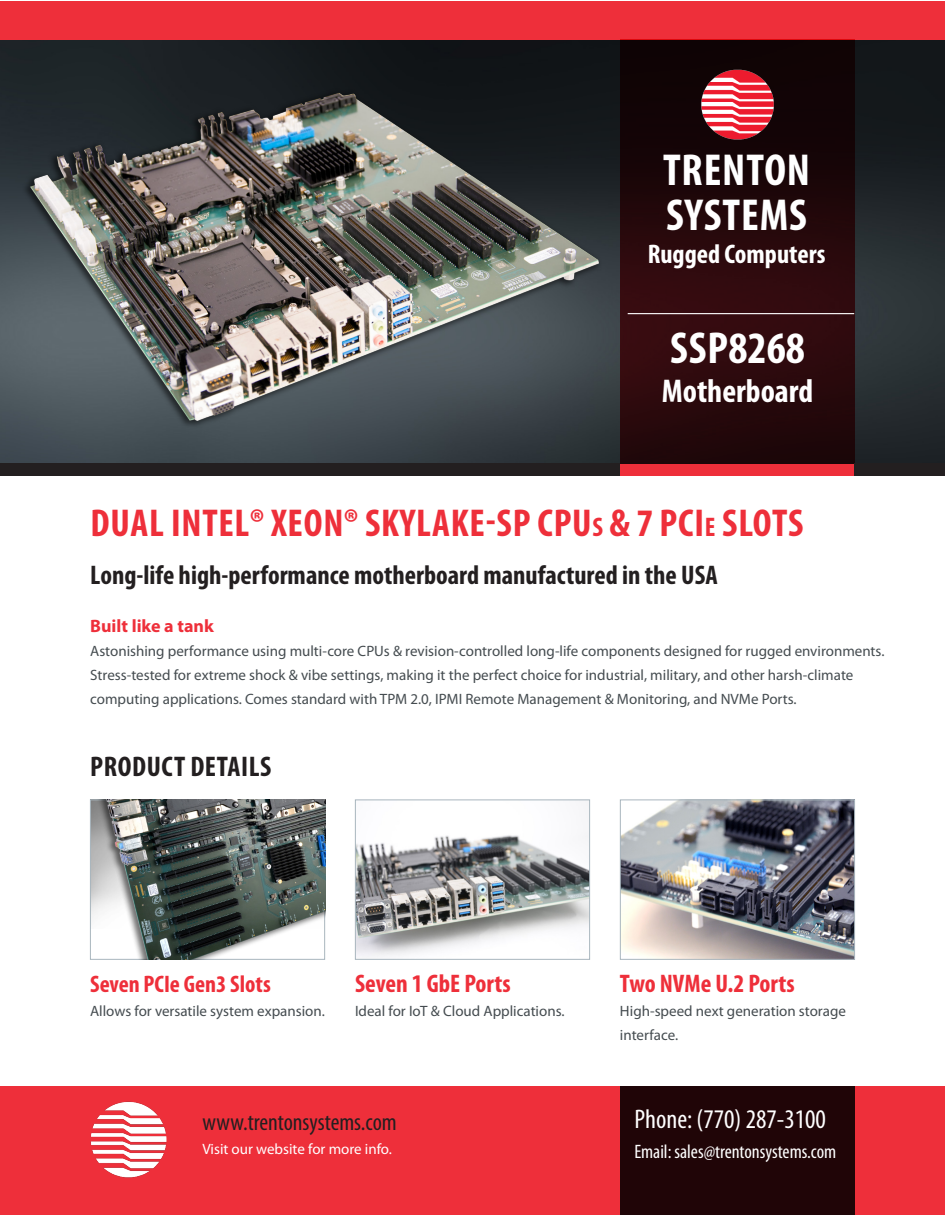
<style>
.page{position:relative;width:945px;height:1215px;background:#fff}
.page>*{position:absolute;margin:0;border:0;box-sizing:border-box;transform-origin:0 0}
.Product_description{font:700 condensed 45px "Myriad Pro";letter-spacing:.02em;color:#fff}
.Heading_1{font:700 condensed 39px "Myriad Pro";letter-spacing:.02em;color:#ee2f3a}
.Product_description2{font:700 condensed 33px "Myriad Pro";color:#fff}
.Heading_3{font:700 condensed 28.5px "Myriad Pro";letter-spacing:.02em;color:#231f20}
.Heading_1-2{font:700 condensed 27px "Myriad Pro";color:#231f20}
.contact_data{font:condensed 27px "Myriad Pro";color:#fff}
.Product_description2-2{font:700 condensed 27px "Myriad Pro";color:#fff}
.t1{font:700 condensed 25.5px "Myriad Pro";color:#ee2f3a}
.Heading_2{font:condensed 24px "Myriad Pro";color:#231f20}
.Heading_4{font:700 condensed 24px "Myriad Pro";color:#ee2f3a}
.contact_data-2{font:condensed 19.5px "Myriad Pro";color:#fff}
.Intro_text_blue{font:700 18px "Myriad Pro";color:#ee2f3a}
.t2{font:15px/24px "Myriad Pro";color:#454c50}
.t3{font:15px "Myriad Pro";color:#fff}
.s1{font-size:27px}
</style>
<div class="page">
<img style="left:0;top:39px;width:945px;height:424px">
<div style="left:0;top:463px;width:620px;height:13px;background:#231f20"></div>
<div style="left:1px;top:1px;width:944px;height:38px;background:#ee2f3a"></div>
<svg style="left:620px;top:39px;width:235px;height:437px;background:#29080c"></svg>
<img style="left:357px;top:802px;width:231px;height:155px">
<div style="left:355px;top:800px;width:235px;height:160px;border:1px solid #a9b6be"></div>
<img style="left:622px;top:802px;width:231px;height:156px">
<div style="left:620px;top:800px;width:235px;height:160px;border:1px solid #a9b6be"></div>
<div style="left:855px;top:463px;width:90px;height:13px;background:#231f20"></div>
<div style="left:0;top:1087px;width:945px;height:128px;background:#ee2f3a"></div>
<div style="left:620px;top:1087px;width:234px;height:128px;background:#200507"></div>
<img style="left:90px;top:1101px;width:77px;height:77px">
<img style="left:697px;top:68px;width:79px;height:74px">
<img style="left:22px;top:86px;width:584px;height:344px">
<img style="left:90px;top:800px;width:235px;height:160px">
<hr style="left:628px;top:313px;width:226px;height:1px;background:#fff">
<p class="Product_description" style="left:663px;top:146px;width:149px">TRENTON</p>
<p class="Product_description" style="left:666px;top:191px;width:142px">SYSTEMS</p>
<p class="Product_description2-2" style="left:648px;top:239px;width:179px">Rugged Computers</p>
<p class="Product_description" style="left:670px;top:323px;width:136px">SSP8268</p>
<p class="Product_description2" style="left:662px;top:373px;width:153px">Motherboard</p>
<p class="Heading_1" style="left:91px;top:502px;width:714px">DUAL INTEL® XEON® SKYLAKE-SP CPU<span class="s1">S</span> &amp; 7 PCI<span class="s1">E</span> SLOTS</p>
<p class="Heading_1-2" style="left:90px;top:560px;width:629px">Long-life high-performance motherboard manufactured in the USA</p>
<p class="Intro_text_blue" style="left:90px;top:616px;width:125px">Built like a tank</p>
<p class="t2" style="left:90px;top:639px;width:796px">Astonishing performance using multi-core CPUs &amp; revision-controlled long-life components designed for rugged environments.<br>Stress-tested for extreme shock &amp; vibe settings, making it the perfect choice for industrial, military, and other harsh-climate computing applications. Comes standard with TPM 2.0, IPMI Remote Management &amp; Monitoring, and NVMe Ports.</p>
<p class="Heading_3" style="left:90px;top:751px;width:183px">PRODUCT DETAILS</p>
<p class="Heading_4" style="left:90px;top:971px;width:182px">Seven PCIe Gen3 Slots</p>
<p class="t2" style="left:90px;top:999px;width:236px">Allows for versatile system expansion.</p>
<p class="t1" style="left:355px;top:969px;width:157px">Seven 1 GbE Ports</p>
<p class="t2" style="left:355px;top:999px;width:211px">Ideal for IoT &amp; Cloud Applications.</p>
<p class="Heading_2" style="left:202px;top:1109px;width:196px">www.trentonsystems.com</p>
<p class="t3" style="left:202px;top:1141px;width:191px">Visit our website for more info.</p>
<p class="t1" style="left:620px;top:969px;width:176px">Two NVMe U.2 Ports</p>
<p class="t2" style="left:620px;top:999px;width:227px">High-speed next generation storage interface.</p>
<p class="contact_data" style="left:634px;top:1104px;width:193px">Phone: (770) 287-3100</p>
<p class="contact_data-2" style="left:634px;top:1141px;width:203px">Email: sales@trentonsystems.com</p>
</div>
